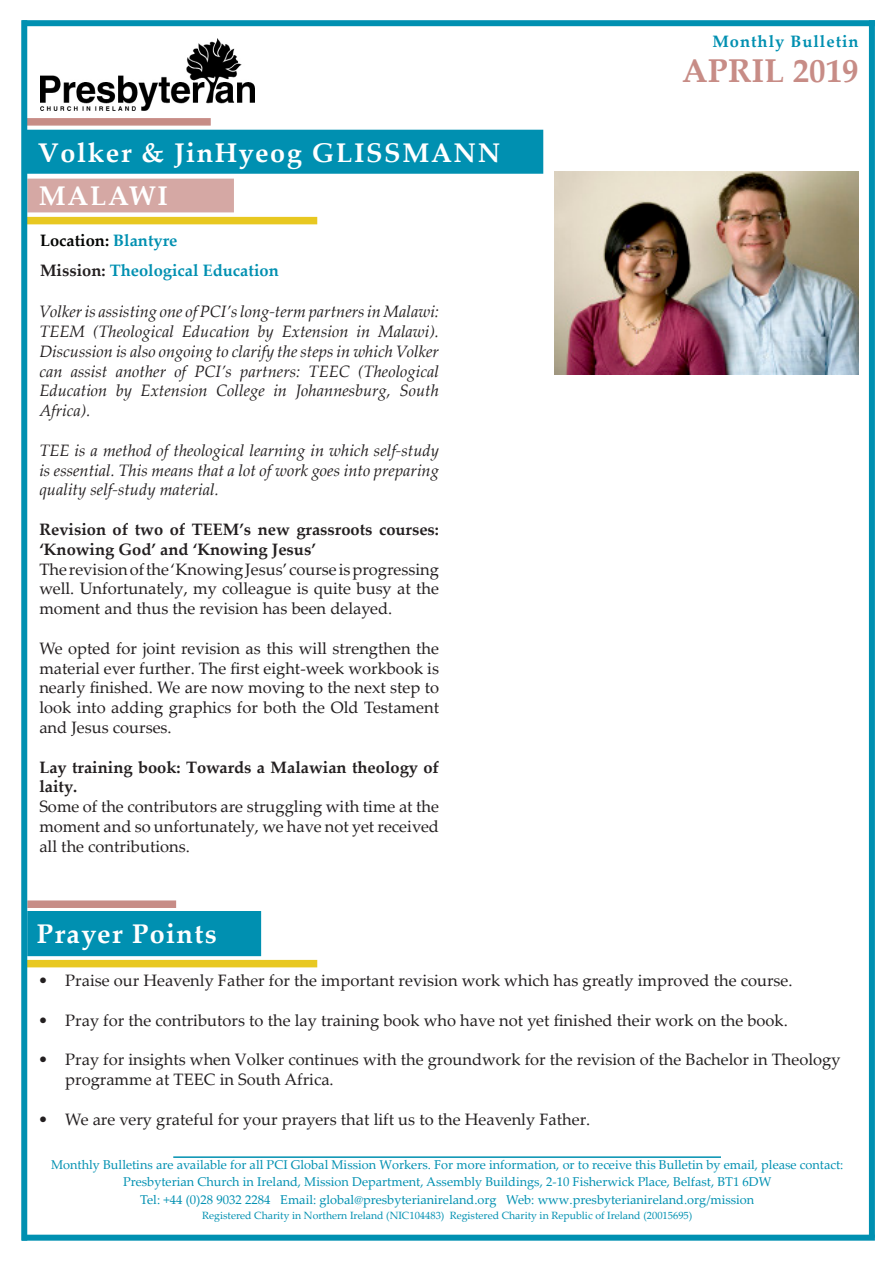
<style>
.page{position:relative;width:893px;height:1263px;background:#fff}
.page>*{position:absolute;margin:0;border:0;box-sizing:border-box;transform-origin:0 0}
.t1{font:700 33px "Palatino Linotype";color:#c78c86}
.t2{font:700 27px "Palatino Linotype";letter-spacing:.06em;color:#fff}
.t3{font:16.5px/19.8px "Palatino Linotype";color:#231f20;text-align:justify}
.t4{font:italic 16.5px/19.8px "Palatino Linotype";color:#231f20;text-align:justify}
.t5{font:700 16.5px/19.8px "Palatino Linotype";color:#231f20}
.t6{font:700 16.5px "Palatino Linotype";color:#0090b1}
.t7{font:700 16.5px "Palatino Linotype";color:#040503}
.t8{font:700 16.5px "Palatino Linotype";letter-spacing:.06em;color:#0090b1}
.t9{font:12.75px "Palatino Linotype";color:#0090b1}
.t10{font:10.5px "Palatino Linotype";color:#0090b1}
.s1{color:#0090b1}
.s2{color:#231f20}
</style>
<div class="page">
<img style="left:40px;top:38px;width:214px;height:72px">
<div style="left:869px;top:20px;width:6px;height:1218px;background:#0090b1"></div>
<div style="left:22px;top:20px;width:853px;height:6px;background:#0090b1"></div>
<div style="left:22px;top:1235px;width:853px;height:6px;background:#0090b1"></div>
<div style="left:27px;top:130px;width:515px;height:43px;background:#0090b1"></div>
<div style="left:26px;top:130px;width:517px;height:44px;border:2px solid #0090b1"></div>
<div style="left:27px;top:179px;width:207px;height:33px;background:#d5a8a4"></div>
<div style="left:26px;top:118px;width:185px;height:8px;background:#c78c86;border:2px solid #c78c86"></div>
<div style="left:27px;top:217px;width:290px;height:7px;background:#e8c821"></div>
<div style="left:28px;top:912px;width:232px;height:43px;background:#0090b1"></div>
<div style="left:27px;top:911px;width:234px;height:45px;border:2px solid #0090b1"></div>
<div style="left:27px;top:900px;width:149px;height:8px;background:#c78c86;border:2px solid #c78c86"></div>
<div style="left:27px;top:960px;width:290px;height:7px;background:#e8c821"></div>
<div style="left:21px;top:20px;width:6px;height:1221px;background:#0090b1"></div>
<img style="left:554px;top:171px;width:305px;height:203px">
<hr style="left:173px;top:1156px;width:548px;height:2px;background:#0090b1">
<p class="t2" style="left:38px;top:133px;width:464px">Volker &amp; JinHyeog GLISSMANN</p>
<p class="t2" style="left:39px;top:177px;width:130px">MALAWI</p>
<p class="t7" style="left:40px;top:229px;width:139px">Location: <span class="s1">Blantyre</span></p>
<p class="t6" style="left:40px;top:259px;width:240px"><span class="s2">Mission:</span> Theological Education</p>
<p class="t4" style="left:39px;top:301px;width:401px">Volker is assisting one of PCI’s long-term partners in Malawi:<br>TEEM (Theological Education by Extension in Malawi).<br>Discussion is also ongoing to clarify the steps in which Volker can assist another of PCI’s partners: TEEC (Theological Education by Extension College in Johannesburg, South Africa).</p>
<p class="t4" style="left:39px;top:440px;width:401px">TEE is a method of theological learning in which self-study is essential. This means that a lot of work goes into preparing quality self-study material.</p>
<p class="t5" style="left:39px;top:519px;width:401px">Revision of two of TEEM’s new grassroots courses: ‘Knowing God’ and ‘Knowing Jesus’</p>
<p class="t3" style="left:39px;top:558px;width:401px">The revision of the ‘Knowing Jesus’ course is progressing well. Unfortunately, my colleague is quite busy at the moment and thus the revision has been delayed.</p>
<p class="t3" style="left:39px;top:638px;width:401px">We opted for joint revision as this will strengthen the material ever further. The first eight-week workbook is nearly finished. We are now moving to the next step to look into adding graphics for both the Old Testament and Jesus courses.</p>
<p class="t5" style="left:39px;top:756px;width:401px">Lay training book: Towards a Malawian theology of laity.</p>
<p class="t3" style="left:39px;top:796px;width:401px">Some of the contributors are struggling with time at the moment and so unfortunately, we have not yet received all the contributions.</p>
<p class="t2" style="left:37px;top:915px;width:181px">Prayer Points</p>
<p class="t8" style="left:712px;top:30px;width:148px">Monthly Bulletin</p>
<p class="t1" style="left:682px;top:48px;width:178px">APRIL 2019</p>
<p class="t3" style="left:38px;top:970px;width:756px">• Praise our Heavenly Father for the important revision work which has greatly improved the course.</p>
<p class="t3" style="left:38px;top:1009px;width:751px">• Pray for the contributors to the lay training book who have not yet finished their work on the book.</p>
<p class="t3" style="left:65px;top:1049px;width:777px;text-indent:-27px">• Pray for insights when Volker continues with the groundwork for the revision of the Bachelor in Theology programme at TEEC in South Africa.</p>
<p class="t3" style="left:38px;top:1108px;width:554px">• We are very grateful for your prayers that lift us to the Heavenly Father.</p>
<p class="t9" style="left:51px;top:1156px;width:794px">Monthly Bulletins are available for all PCI Global Mission Workers. For more information, or to receive this Bulletin by email, please contact:</p>
<p class="t9" style="left:123px;top:1173px;width:650px">Presbyterian Church in Ireland, Mission Department, Assembly Buildings, 2-10 Fisherwick Place, Belfast, BT1 6DW</p>
<p class="t9" style="left:140px;top:1191px;width:616px">Tel: +44 (0)28 9032 2284 Email: global@presbyterianireland.org Web: www.presbyterianireland.org/mission</p>
<p class="t10" style="left:202px;top:1207px;width:492px">Registered Charity in Northern Ireland (NIC104483) Registered Charity in Republic of Ireland (20015695)</p>
</div>
